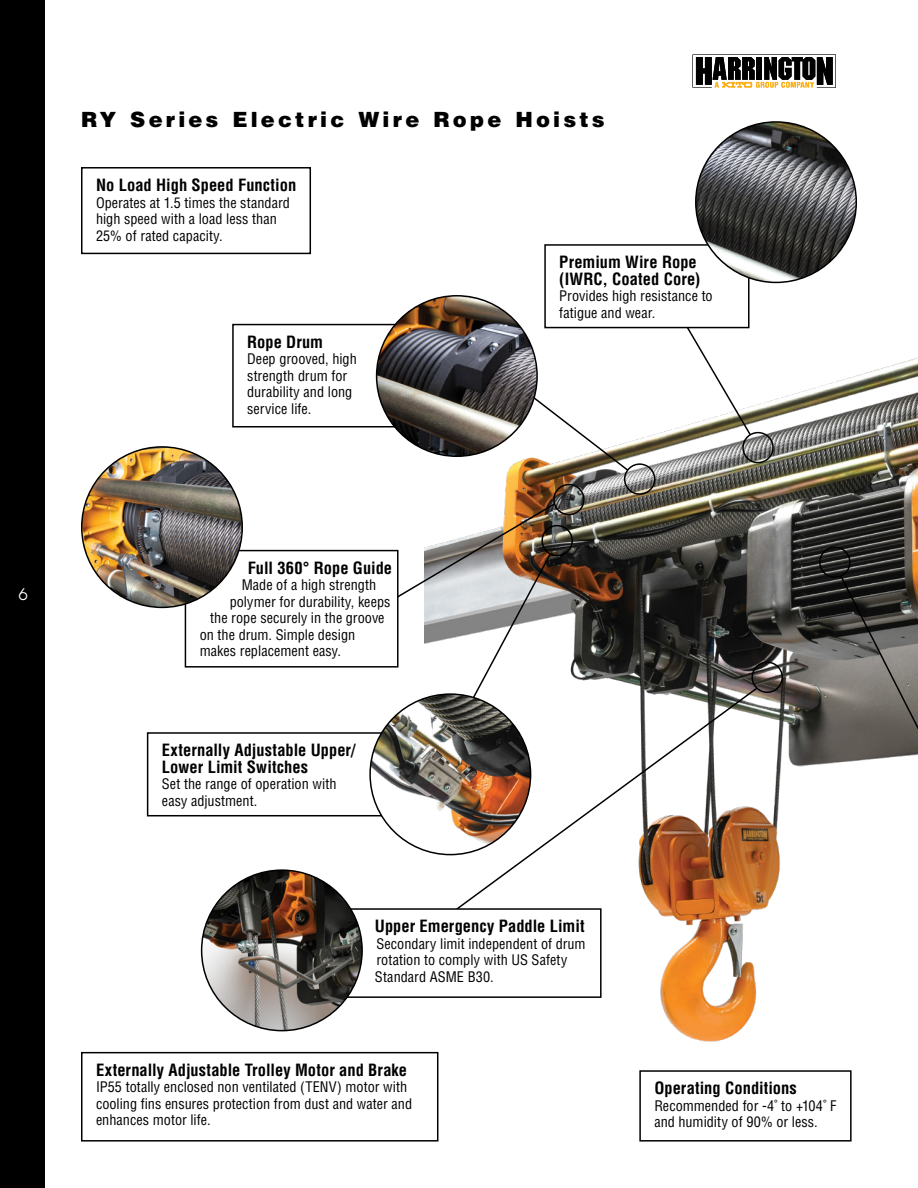
<style>
.page{position:relative;width:918px;height:1188px;background:#fff}
.page>*{position:absolute;margin:0;border:0;box-sizing:border-box;transform-origin:0 0}
.t1{font:900 21px "Helvetica";letter-spacing:.15em;color:#000}
.t2{font:700 condensed 16.5px/16.5px "Helvetica";color:#000}
.t3{font:16.5px "Lubalin Graph";color:#fff}
.t4{font:condensed 14.25px/16.5px "Helvetica";color:#000}
</style>
<div class="page">
<div style="left:0;top:0;width:45px;height:1188px;background:#000"></div>
<div style="left:869px;top:113px;width:27px;height:27px;border:1px solid #fff;border-radius:50%"></div>
<svg style="left:693px;top:55px;width:143px;height:33px"></svg>
<img style="left:424px;top:258px;width:494px;height:822px">
<div style="left:81px;top:167px;width:230px;height:87px;border:2px solid #000"></div>
<div style="left:640px;top:1071px;width:211px;height:70px;background:#fff"></div>
<div style="left:639px;top:1070px;width:213px;height:72px;border:2px solid #000"></div>
<div style="left:82px;top:1053px;width:356px;height:88px;background:#fff"></div>
<div style="left:81px;top:1052px;width:357px;height:90px;border:2px solid #000"></div>
<svg style="left:470px;top:348px;width:160px;height:124px"></svg>
<div style="left:624px;top:463px;width:32px;height:32px;border:2px solid #000;border-radius:50%"></div>
<div style="left:232px;top:324px;width:184px;height:104px;border:2px solid #000"></div>
<img style="left:377px;top:296px;width:160px;height:160px;border-radius:80px">
<svg style="left:649px;top:278px;width:128px;height:187px"></svg>
<div style="left:545px;top:245px;width:204px;height:83px;background:#fff"></div>
<div style="left:544px;top:244px;width:206px;height:84px;border:2px solid #000"></div>
<img style="left:696px;top:122px;width:160px;height:160px;border-radius:80px">
<svg style="left:369px;top:481px;width:217px;height:249px"></svg>
<svg style="left:816px;top:545px;width:102px;height:345px"></svg>
<svg style="left:451px;top:686px;width:308px;height:228px"></svg>
<svg style="left:750px;top:660px;width:34px;height:35px"></svg>
<div style="left:185px;top:551px;width:213px;height:116px;background:#fff"></div>
<div style="left:185px;top:550px;width:214px;height:118px;border:2px solid #000"></div>
<img style="left:82px;top:447px;width:160px;height:160px;border-radius:80px">
<div style="left:147px;top:732px;width:257px;height:84px;border:2px solid #000"></div>
<img style="left:370px;top:694px;width:161px;height:161px;border-radius:80px">
<div style="left:290px;top:909px;width:311px;height:88px;background:#fff"></div>
<div style="left:289px;top:908px;width:313px;height:90px;border:2px solid #000"></div>
<img style="left:202px;top:870px;width:160px;height:161px;border-radius:80px">
<h1 class="t1" style="left:81px;top:105px;width:525px">RY Series Electric Wire Rope Hoists</h1>
<p class="t2" style="left:96px;top:177px;width:202px">No Load High Speed Function</p>
<p class="t4" style="left:96px;top:194px;width:195px">Operates at 1.5 times the standard high speed with a load less than<br>25% of rated capacity.</p>
<p class="t2" style="left:247px;top:333px;width:77px">Rope Drum</p>
<p class="t4" style="left:247px;top:351px;width:111px">Deep grooved, high strength drum for durability and long service life.</p>
<p class="t2" style="left:559px;top:254px;width:143px">Premium Wire Rope (IWRC, Coated Core)</p>
<p class="t4" style="left:559px;top:287px;width:155px">Provides high resistance to fatigue and wear.</p>
<p class="t3" style="left:18px;top:584px;width:11px">6</p>
<p class="t2" style="left:248px;top:559px;width:146px">Full 360° Rope Guide</p>
<p class="t4" style="left:242px;top:577px;width:136px">Made of a high strength</p>
<p class="t4" style="left:230px;top:593px;width:162px">polymer for durability, keeps</p>
<p class="t4" style="left:210px;top:610px;width:176px">the rope securely in the groove</p>
<p class="t4" style="left:200px;top:626px;width:157px">on the drum. Simple design</p>
<p class="t4" style="left:200px;top:643px;width:143px">makes replacement easy.</p>
<p class="t2" style="left:162px;top:742px;width:195px">Externally Adjustable Upper/<br>Lower Limit Switches</p>
<p class="t4" style="left:162px;top:776px;width:176px">Set the range of operation with easy adjustment.</p>
<p class="t2" style="left:375px;top:918px;width:211px">Upper Emergency Paddle Limit</p>
<p class="t4" style="left:375px;top:935px;width:212px">Secondary limit independent of drum rotation to comply with US Safety<br>Standard ASME B30.</p>
<p class="t2" style="left:96px;top:1062px;width:313px">Externally Adjustable Trolley Motor and Brake</p>
<p class="t4" style="left:96px;top:1079px;width:318px">IP55 totally enclosed non ventilated (TENV) motor with cooling fins ensures protection from dust and water and enhances motor life.</p>
<p class="t2" style="left:654px;top:1080px;width:144px">Operating Conditions</p>
<p class="t4" style="left:654px;top:1097px;width:184px">Recommended for -4˚ to +104˚ F and humidity of 90% or less.</p>
</div>
